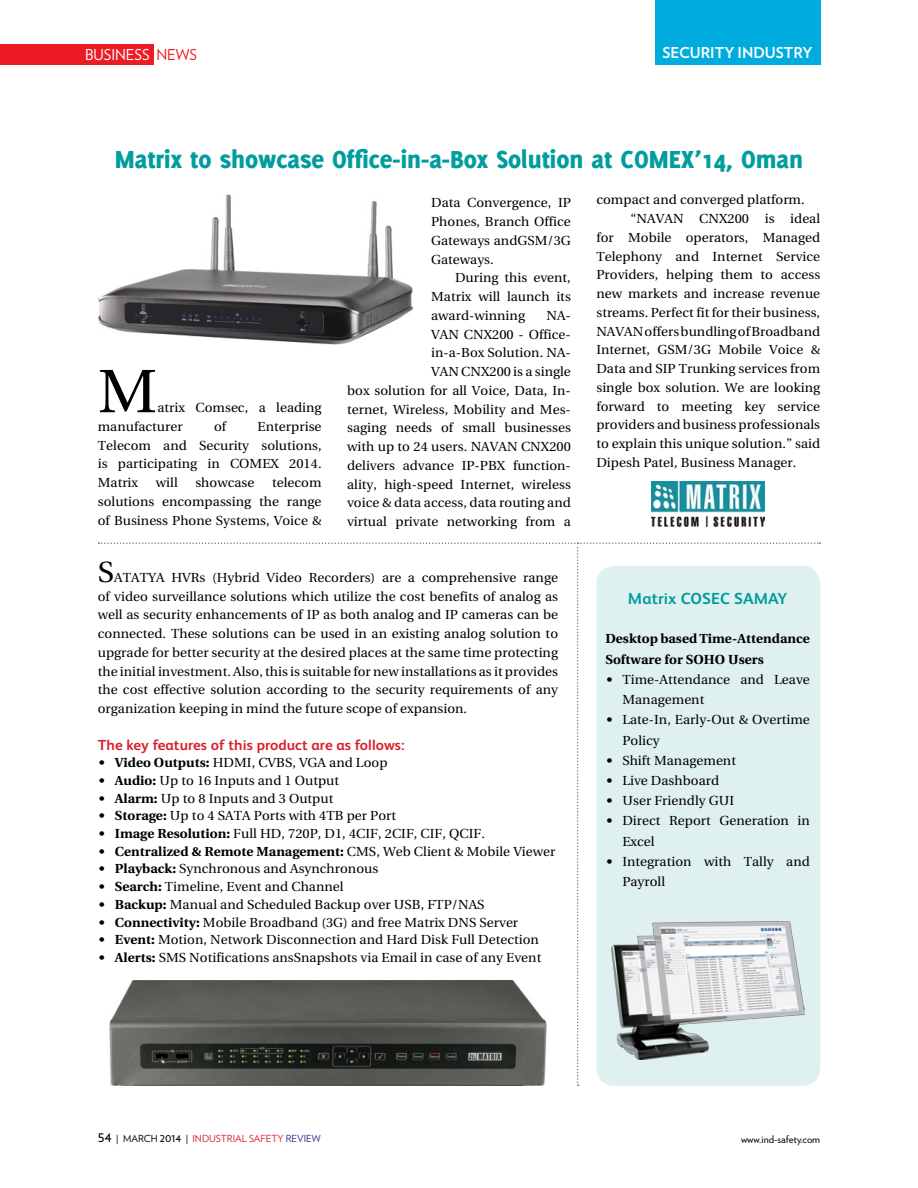
<style>
.page{position:relative;width:918px;height:1188px;background:#fff}
.page>*{position:absolute;margin:0;border:0;box-sizing:border-box;transform-origin:0 0}
.t1{font:61.05px "Utopia";color:#000}
.t2{font:29.1px "Utopia";color:#000}
.t3{font:800 27px "Delicious";color:#009d9f}
.t4{font:700 16.05px "FS Albert";letter-spacing:.005em;color:#009d9f}
.t5{font:700 15px "Verlag";color:#fff}
.t6{font:15px "Verlag";color:#fff}
.t7{font:700 14.55px "FS Albert";letter-spacing:.005em;color:#da2128}
.t8{font:13.05px/18.8px "Utopia";letter-spacing:.005em;color:#000}
.t9{font:700 13.05px/20.2px "Utopia";letter-spacing:.005em;color:#000}
.t10{font:10.5px "Verlag";color:#000}
.t11{font:9.75px "Verlag";color:#da2128}
.s1{color:#ed1c24}
.s2{font-family:"Palatino"}
.s3{font-weight:700}
.s4{font-family:"Palatino";font-weight:400}
.s5{font-weight:400}
.s6{font-size:15px;color:#000}
.s7{color:#000}
.s8{font-size:12px;color:#000}
.s9{color:#303188}
</style>
<div class="page">
<div style="left:0;top:44px;width:153px;height:20px;background:#ed1c24"></div>
<div style="left:655px;top:0;width:165px;height:64px;background:#00acde"></div>
<img style="left:652px;top:482px;width:112px;height:44px">
<img style="left:98px;top:194px;width:315px;height:151px">
<svg style="left:99px;top:543px;width:721px;height:543px"></svg>
<p class="t6" style="left:85px;top:43px;width:114px">BUSINESS <span class="s1">NEWS</span></p>
<p class="t5" style="left:662px;top:41px;width:152px">SECURITY INDUSTRY</p>
<h3 class="t3" style="left:115px;top:143px;width:690px">Matrix to showcase Office-in-a-Box Solution at COMEX’14, Oman</h3>
<h1 class="t1" style="left:98px;top:358px;width:61px">M</h1>
<p class="t8" style="left:98px;top:399px;width:225px;text-indent:60px">atrix Comsec, a leading manufacturer</p>
<p class="t8" style="left:214px;top:417px;width:14px">of</p>
<p class="t8" style="left:98px;top:417px;width:225px;text-align:justify;text-indent:160px">Enterprise Telecom and Security solutions, is participating in COMEX 2014.<br>Matrix</p>
<p class="t8" style="left:98px;top:474px;width:225px;text-align:justify;text-indent:174px">telecom solutions encompassing the range of Business Phone Systems, Voice &amp;</p>
<p class="t8" style="left:156px;top:474px;width:23px">will</p>
<p class="t8" style="left:195px;top:474px;width:61px">showcase</p>
<p class="t8" style="left:431px;top:194px;width:141px;text-align:justify">Data Convergence, IP Phones, Branch Office Gateways andGSM/3G Gateways.</p>
<p class="t8" style="left:431px;top:269px;width:141px;text-align:justify;text-indent:24px">During this event, Matrix will launch its award-winning</p>
<p class="t8" style="left:347px;top:306px;width:225px;text-align:right">NA-<br>VAN CNX200 - Office-<br>in-a-Box Solution. NA-<br>VAN CNX200 is a single<br>box solution for all Voice, Data, In&shy;ternet, Wireless, Mobility and Mes&shy;saging needs of small businesses with up to 24 users. NAVAN CNX200 delivers advance IP-PBX function&shy;ality, high-speed Internet, wireless voice &amp; data access, data routing and virtual private networking from a</p>
<h2 class="t2" style="left:98px;top:556px;width:18px">S</h2>
<p class="t8" style="left:98px;top:568px;width:462px;text-align:justify;text-indent:16px">ATATYA HVRs (Hybrid Video Recorders) are a comprehensive range of video surveillance solutions which utilize the cost benefits of analog as well as security enhancements of IP as both analog and IP cameras can be connected. These solutions can be used in an existing analog solution to upgrade for better security at the desired places at the same time protecting the initial investment. Also, this is suitable for new installations as it provides the cost effective solution according to the security requirements of any organization keeping in mind the future scope of expansion.</p>
<p class="t7" style="left:98px;top:736px;width:308px">The key features of this product are as follows:</p>
<p class="t8" style="left:98px;top:754px;width:291px"><span class="s2">•</span> <span class="s3">Video Outputs:</span> HDMI, CVBS, VGA and Loop</p>
<p class="t8" style="left:98px;top:771px;width:243px"><span class="s2">•</span> <span class="s3">Audio:</span> Up to 16 Inputs and 1 Output</p>
<p class="t8" style="left:98px;top:789px;width:237px"><span class="s2">•</span> <span class="s3">Alarm:</span> Up to 8 Inputs and 3 Output</p>
<p class="t8" style="left:98px;top:807px;width:300px"><span class="s2">•</span> <span class="s3">Storage:</span> Up to 4 SATA Ports with 4TB per Port</p>
<p class="t8" style="left:98px;top:825px;width:389px"><span class="s2">•</span> <span class="s3">Image Resolution:</span> Full HD, 720P, D1, 4CIF, 2CIF, CIF, QCIF.</p>
<p class="t9" style="left:98px;top:841px;width:459px"><span class="s4">•</span> Centralized &amp; Remote Management: <span class="s5">CMS, Web Client &amp; Mobile Viewer</span></p>
<p class="t8" style="left:98px;top:860px;width:282px"><span class="s2">•</span> <span class="s3">Playback:</span> Synchronous and Asynchronous</p>
<p class="t8" style="left:98px;top:878px;width:247px"><span class="s2">•</span> <span class="s3">Search:</span> Timeline, Event and Channel</p>
<p class="t8" style="left:98px;top:895px;width:388px"><span class="s2">•</span> <span class="s3">Backup:</span> Manual and Scheduled Backup over USB, FTP/NAS</p>
<p class="t8" style="left:98px;top:913px;width:422px"><span class="s2">•</span> <span class="s3">Connectivity:</span> Mobile Broadband (3G) and free Matrix DNS Server</p>
<p class="t8" style="left:98px;top:931px;width:443px"><span class="s2">•</span> <span class="s3">Event:</span> Motion, Network Disconnection and Hard Disk Full Detection</p>
<p class="t8" style="left:98px;top:948px;width:445px"><span class="s2">•</span> <span class="s3">Alerts:</span> SMS Notifications ansSnapshots via Email in case of any Event</p>
<p class="t8" style="left:596px;top:191px;width:210px">compact and converged platform.</p>
<p class="t8" style="left:630px;top:209px;width:191px">“NAVAN CNX200 is ideal</p>
<p class="t8" style="left:596px;top:228px;width:225px">for Mobile operators, Managed</p>
<p class="t8" style="left:596px;top:247px;width:225px">Telephony and Internet Service</p>
<p class="t8" style="left:596px;top:266px;width:225px">Providers, helping them to access</p>
<p class="t8" style="left:596px;top:284px;width:225px">new markets and increase revenue</p>
<p class="t8" style="left:596px;top:303px;width:225px">streams. Perfect fit for their business,</p>
<p class="t8" style="left:596px;top:322px;width:225px">NAVAN offers bundling of Broadband</p>
<p class="t8" style="left:596px;top:341px;width:225px">Internet, GSM/3G Mobile Voice &amp;</p>
<p class="t8" style="left:596px;top:359px;width:225px">Data and SIP Trunking services from</p>
<p class="t8" style="left:596px;top:378px;width:225px">single box solution. We are looking</p>
<p class="t8" style="left:596px;top:397px;width:225px">forward to meeting key service</p>
<p class="t8" style="left:596px;top:416px;width:225px">providers and business professionals</p>
<p class="t8" style="left:596px;top:434px;width:225px">to explain this unique solution.” said</p>
<p class="t8" style="left:596px;top:453px;width:201px">Dipesh Patel, Business Manager.</p>
<p class="t4" style="left:628px;top:589px;width:161px">Matrix COSEC SAMAY</p>
<p class="t9" style="left:605px;top:629px;width:206px">Desktop based Time-Attendance<br>Software for SOHO Users</p>
<p class="t8" style="left:622px;top:669px;width:189px;line-height:20.2px;text-indent:-17px"><span class="s2">•</span> Time-Attendance and Leave<br>Management</p>
<p class="t8" style="left:622px;top:710px;width:189px;line-height:20.2px;text-indent:-17px"><span class="s2">•</span> Late-In, Early-Out &amp; Overtime<br>Policy</p>
<p class="t8" style="left:605px;top:751px;width:132px"><span class="s2">•</span> Shift Management</p>
<p class="t8" style="left:605px;top:771px;width:115px"><span class="s2">•</span> Live Dashboard</p>
<p class="t8" style="left:605px;top:792px;width:130px"><span class="s2">•</span> User Friendly GUI</p>
<p class="t8" style="left:622px;top:811px;width:189px;line-height:20.2px;text-indent:-17px"><span class="s2">•</span> Direct Report Generation in<br>Excel</p>
<p class="t8" style="left:622px;top:852px;width:189px;line-height:20.2px;text-indent:-17px"><span class="s2">•</span> Integration with Tally and<br>Payroll</p>
<p class="t11" style="left:98px;top:1131px;width:224px"><span class="s6">54</span> <span class="s7">| MARCH</span> <span class="s8">2014</span> <span class="s7">|</span> INDUSTRIAL SAFETY <span class="s9">REVIEW</span></p>
<p class="t10" style="left:741px;top:1131px;width:81px">www.ind-safety.com</p>
</div>
